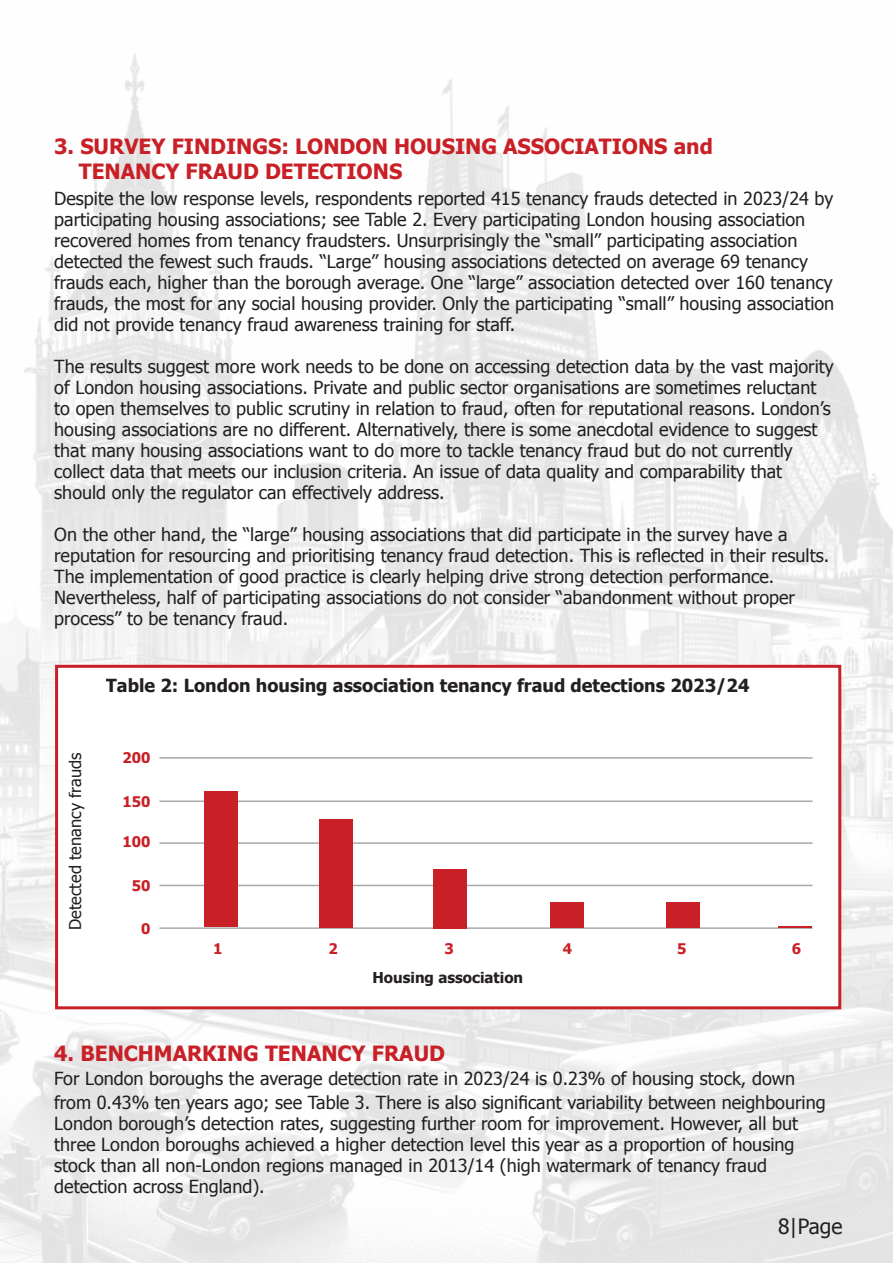
<style>
.page{position:relative;width:893px;height:1263px;background:#fff}
.page>*{position:absolute;margin:0;border:0;box-sizing:border-box;transform-origin:0 0}
.t1{font:700 21px/25.5px "Tahoma";color:#c82026}
.t2{font:21px "Tahoma";color:#231f20}
.t3{font:18px/21px "Tahoma";color:#231f20}
.t4{font:700 18px "Tahoma";color:#231f20}
.t5{font:16.5px "Tahoma";color:#231f20}
.t6{font:700 15px "Tahoma";color:#231f20}
.t7{font:700 14.7px "Tahoma";color:#c82026}
</style>
<div class="page">
<img style="left:0;top:54px;width:893px;height:1209px">
<div style="left:55px;top:665px;width:786px;height:344px;background:#fff;border:3px solid #c82026"></div>
<hr style="left:159px;top:757px;width:654px;height:2px;background:#a8a9ad">
<hr style="left:159px;top:800px;width:654px;height:2px;background:#a8a9ad">
<hr style="left:159px;top:842px;width:654px;height:2px;background:#a8a9ad">
<hr style="left:159px;top:885px;width:654px;height:1px;background:#a8a9ad">
<hr style="left:159px;top:927px;width:654px;height:2px;background:#a8a9ad">
<div style="left:204px;top:791px;width:33px;height:136px;background:#c82026"></div>
<div style="left:319px;top:819px;width:34px;height:108px;background:#c82026"></div>
<div style="left:433px;top:869px;width:34px;height:60px;background:#c82026"></div>
<div style="left:550px;top:902px;width:34px;height:26px;background:#c82026"></div>
<div style="left:666px;top:902px;width:33px;height:26px;background:#c82026"></div>
<hr style="left:778px;top:926px;width:34px;height:2px;background:#c82026">
<p class="t1" style="left:79px;top:132px;width:635px;text-indent:-25px">3. SURVEY FINDINGS: LONDON HOUSING ASSOCIATIONS and<br>TENANCY FRAUD DETECTIONS</p>
<p class="t3" style="left:54px;top:187px;width:782px">Despite the low response levels, respondents reported 415 tenancy frauds detected in 2023/24 by participating housing associations; see Table 2. Every participating London housing association recovered homes from tenancy fraudsters. Unsurprisingly the “small” participating association detected the fewest such frauds. “Large” housing associations detected on average 69 tenancy frauds each, higher than the borough average. One “large” association detected over 160 tenancy frauds, the most for any social housing provider. Only the participating “small” housing association did not provide tenancy fraud awareness training for staff.</p>
<p class="t3" style="left:54px;top:355px;width:781px">The results suggest more work needs to be done on accessing detection data by the vast majority of London housing associations. Private and public sector organisations are sometimes reluctant to open themselves to public scrutiny in relation to fraud, often for reputational reasons. London’s housing associations are no different. Alternatively, there is some anecdotal evidence to suggest that many housing associations want to do more to tackle tenancy fraud but do not currently collect data that meets our inclusion criteria. An issue of data quality and comparability that should only the regulator can effectively address.</p>
<p class="t3" style="left:54px;top:523px;width:776px">On the other hand, the “large” housing associations that did participate in the survey have a reputation for resourcing and prioritising tenancy fraud detection. This is reflected in their results.<br>The implementation of good practice is clearly helping drive strong detection performance.<br>Nevertheless, half of participating associations do not consider “abandonment without proper process” to be tenancy fraud.</p>
<p class="t4" style="left:106px;top:672px;width:645px">Table 2: London housing association tenancy fraud detections 2023/24</p>
<p class="t5" style="left:64px;top:930px;width:179px;rotate:-90deg">Detected tenancy frauds</p>
<p class="t7" style="left:123px;top:747px;width:29px">200</p>
<p class="t7" style="left:123px;top:791px;width:29px">150</p>
<p class="t7" style="left:123px;top:831px;width:29px">100</p>
<p class="t7" style="left:132px;top:875px;width:20px">50</p>
<p class="t7" style="left:141px;top:918px;width:11px">0</p>
<p class="t7" style="left:213px;top:938px;width:11px">1</p>
<p class="t7" style="left:328px;top:938px;width:11px">2</p>
<p class="t7" style="left:444px;top:938px;width:11px">3</p>
<p class="t7" style="left:563px;top:938px;width:11px">4</p>
<p class="t7" style="left:677px;top:938px;width:11px">5</p>
<p class="t7" style="left:792px;top:938px;width:11px">6</p>
<p class="t6" style="left:372px;top:967px;width:152px">Housing association</p>
<p class="t1" style="left:54px;top:1039px;width:392px">4. BENCHMARKING TENANCY FRAUD</p>
<p class="t3" style="left:54px;top:1066px;width:773px;line-height:24px">For London boroughs the average detection rate in 2023/24 is 0.23% of housing stock, down from 0.43% ten years ago; see Table 3. There is also significant variability between neighbouring</p>
<p class="t3" style="left:54px;top:1112px;width:745px">London borough’s detection rates, suggesting further room for improvement. However, all but three London boroughs achieved a higher detection level this year as a proportion of housing stock than all non-London regions managed in 2013/14 (high watermark of tenancy fraud detection across England).</p>
<p class="t2" style="left:778px;top:1212px;width:66px">8|Page</p>
</div>
